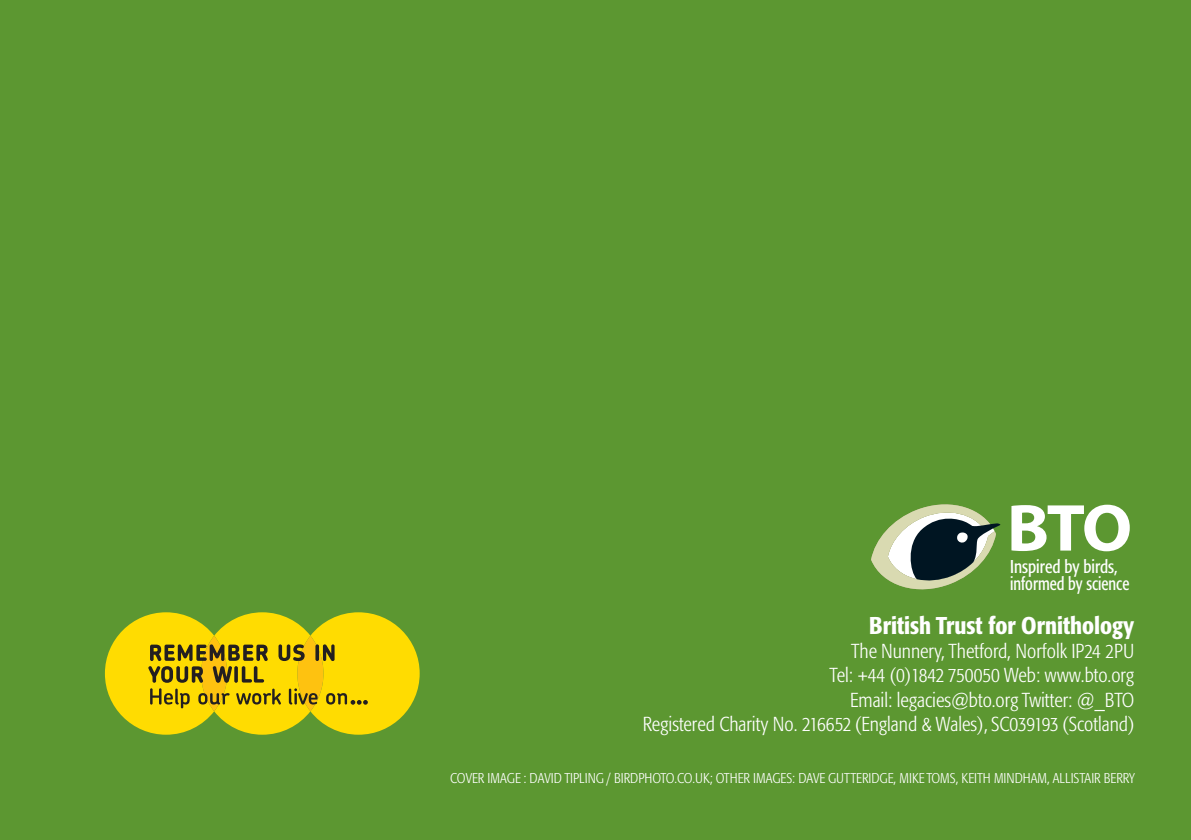
<style>
.page{position:relative;width:1191px;height:840px;background:#fff}
.page>*{position:absolute;margin:0;border:0;box-sizing:border-box;transform-origin:0 0}
.t1{font:500 condensed 24px "Formata BQ";color:#fff}
.t2{font:300 condensed 20px "Formata BQ";color:#fff}
.t3{font:condensed 18.4px "Formata BQ";color:#fff;scale:.88 1}
.t4{font:condensed 18.4px "Formata BQ";color:#fff;scale:.92 1}
.t5{font:300 condensed 14px "Formata BQ";color:#fff}
</style>
<div class="page">
<div style="left:0;top:0;width:1191px;height:839px;background:#5c9731"></div>
<svg style="left:871px;top:504px;width:129px;height:86px"></svg>
<svg style="left:1011px;top:504px;width:118px;height:47px"></svg>
<svg style="left:105px;top:612px;width:315px;height:122px;background:#d2bf0c"></svg>
<p class="t4" style="left:1010px;top:555px;width:118px">Inspired by birds,</p>
<p class="t1" style="left:869px;top:611px;width:267px">British Trust for Ornithology</p>
<p class="t2" style="left:851px;top:639px;width:284px">The Nunnery, Thetford, Norfolk IP24 2PU</p>
<p class="t2" style="left:829px;top:663px;width:306px">Tel: +44 (0)1842 750050 Web: www.bto.org</p>
<p class="t2" style="left:850px;top:687px;width:285px">Email: legacies@bto.org Twitter: @_BTO</p>
<p class="t2" style="left:643px;top:711px;width:493px">Registered Charity No. 216652 (England &amp; Wales), SC039193 (Scotland)</p>
<p class="t5" style="left:450px;top:769px;width:686px">COVER IMAGE : DAVID TIPLING / BIRDPHOTO.CO.UK; OTHER IMAGES: DAVE GUTTERIDGE, MIKE TOMS, KEITH MINDHAM, ALLISTAIR BERRY</p>
<p class="t3" style="left:1010px;top:572px;width:137px">informed by science</p>
</div>
